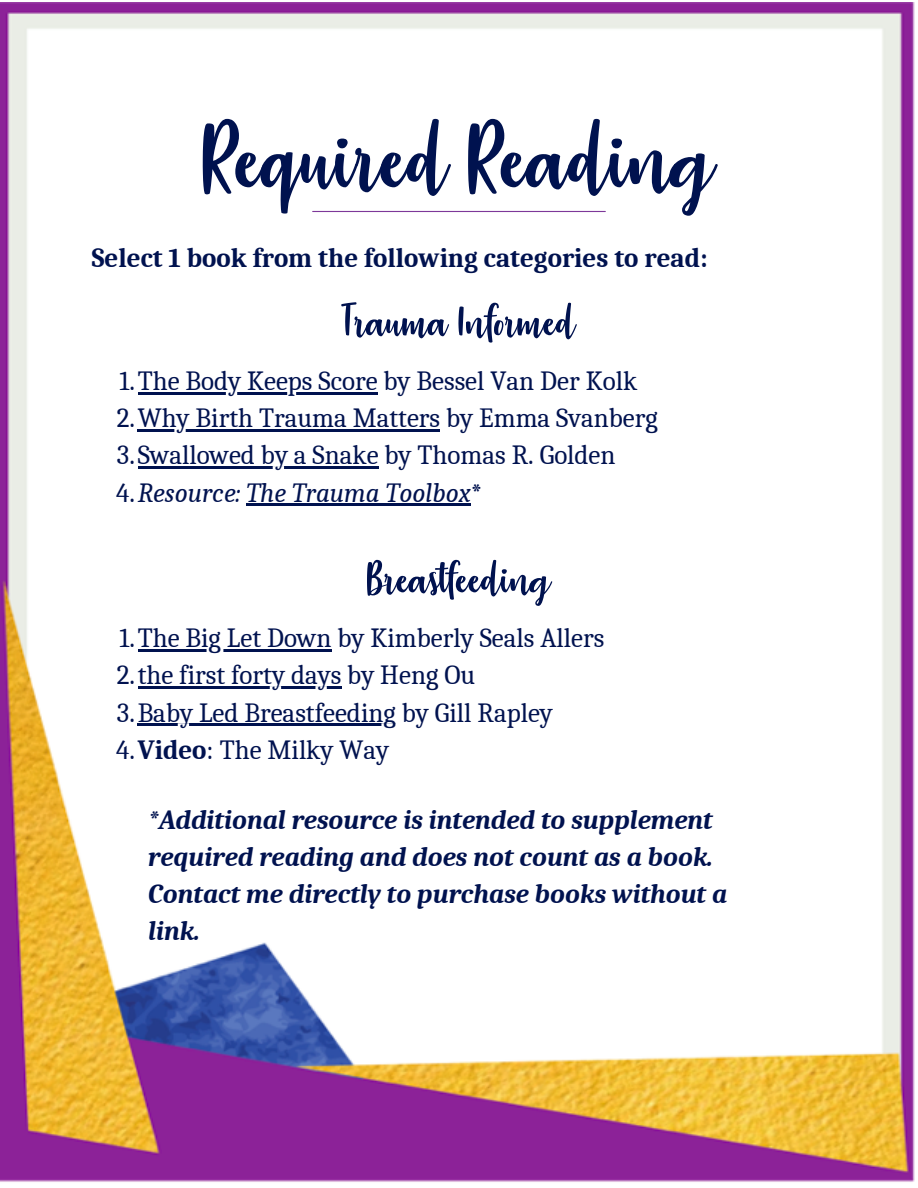
<style>
.page{position:relative;width:918px;height:1188px;background:#fff}
.page>*{position:absolute;margin:0;border:0;box-sizing:border-box;transform-origin:0 0}
.t1{font:113.7px "Strawberry Blossom";color:#00124f}
.t2{font:54px "Strawberry Blossom";color:#00124f}
.t3{font:27px "Caladea";color:#00124f}
.t4{font:italic 700 27px/37.2px "Caladea";color:#00124f}
.t5{font:700 27px "Caladea";color:#00124f}
.t6{font:italic 27px "Caladea";color:#00124f}
.s1{font-style:normal}
.s2{font-weight:700}
</style>
<div class="page">
<img style="left:0;top:2px;width:915px;height:1180px">
<hr style="left:313px;top:211px;width:292px;height:1px;background:#7d3899">
<hr style="left:138px;top:392px;width:240px;height:3px;background:#00124f">
<hr style="left:138px;top:430px;width:302px;height:2px;background:#00124f">
<hr style="left:138px;top:467px;width:241px;height:2px;background:#00124f">
<hr style="left:247px;top:504px;width:224px;height:2px;background:#00124f">
<hr style="left:138px;top:650px;width:193px;height:2px;background:#00124f">
<hr style="left:138px;top:687px;width:203px;height:2px;background:#00124f">
<hr style="left:138px;top:724px;width:258px;height:2px;background:#00124f">
<p class="t1" style="left:203px;top:102px;width:514px">Required Reading</p>
<p class="t5" style="left:92px;top:242px;width:617px">Select 1 book from the following categories to read:</p>
<p class="t2" style="left:342px;top:295px;width:235px">Trauma Informed</p>
<p class="t3" style="left:120px;top:366px;width:519px">1.The Body Keeps Score by Bessel Van Der Kolk</p>
<p class="t3" style="left:117px;top:403px;width:543px">2.Why Birth Trauma Matters by Emma Svanberg</p>
<p class="t3" style="left:117px;top:440px;width:500px">3.Swallowed by a Snake by Thomas R. Golden</p>
<p class="t6" style="left:116px;top:477px;width:368px"><span class="s1">4.</span>Resource: The Trauma Toolbox<span class="s1">*</span></p>
<p class="t2" style="left:367px;top:552px;width:186px">Breastfeeding</p>
<p class="t3" style="left:120px;top:623px;width:486px">1.The Big Let Down by Kimberly Seals Allers</p>
<p class="t3" style="left:117px;top:660px;width:360px">2.the first forty days by Heng Ou</p>
<p class="t3" style="left:117px;top:697px;width:438px">3.Baby Led Breastfeeding by Gill Rapley</p>
<p class="t3" style="left:116px;top:734px;width:275px">4.<span class="s2">Video</span>: The Milky Way</p>
<p class="t4" style="left:148px;top:802px;width:566px">*Additional resource is intended to supplement required reading and does not count as a book.</p>
<p class="t4" style="left:148px;top:876px;width:581px">Contact me directly to purchase books without a link.</p>
</div>
